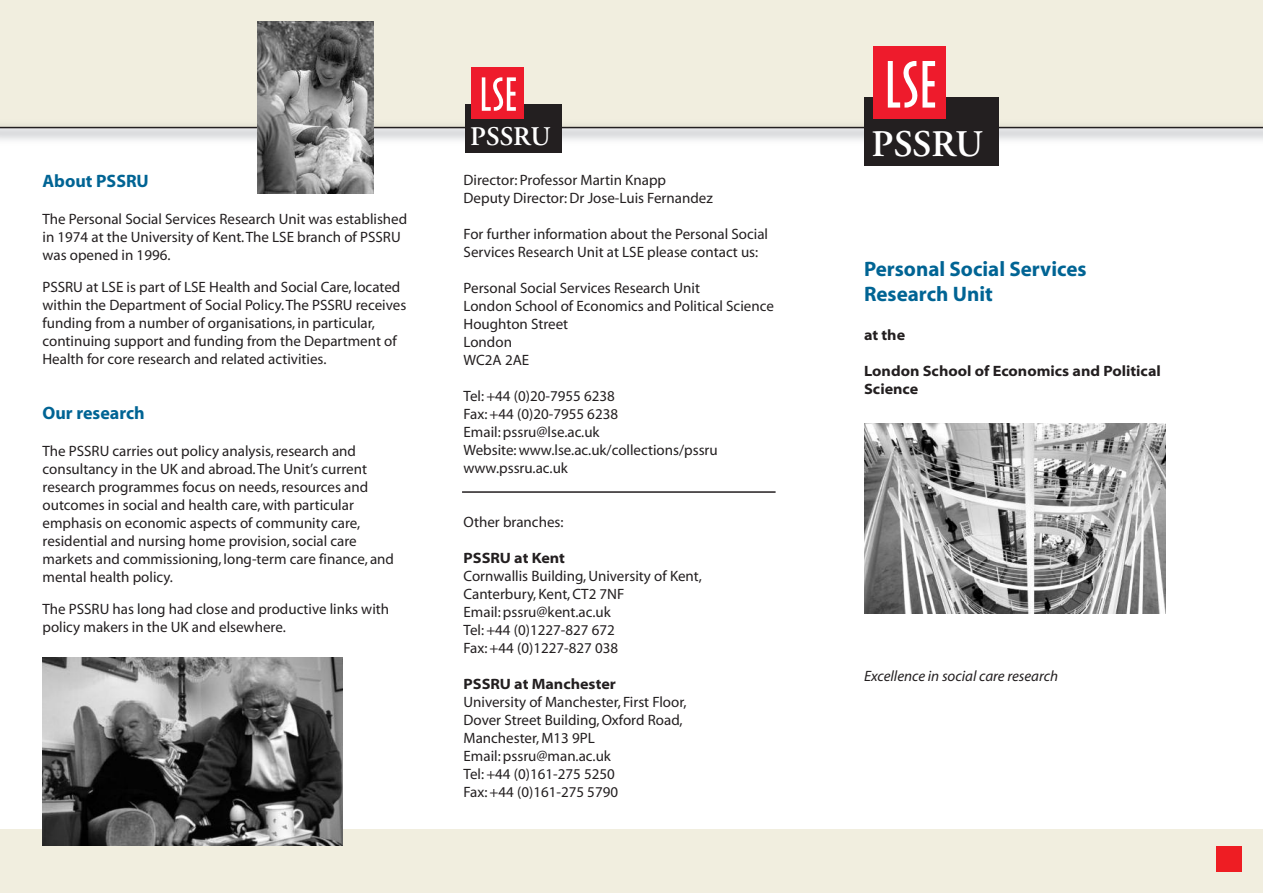
<style>
.page{position:relative;width:1263px;height:893px;background:#fff}
.page>*{position:absolute;margin:0;border:0;box-sizing:border-box;transform-origin:0 0}
.t1{font:600 37.5px "Adobe Garamond";color:#fff}
.t2{font:600 26.85px "Adobe Garamond";color:#fff}
.t3{font:21px/25.2px "Myriad MM.700.wt.600.wd";color:#006494}
.t4{font:18px "Myriad MM.700.wt.600.wd";color:#006494}
.t5{font:15px/18px "Myriad MM.400.wt.600.wd";color:#231f20}
.t6{font:15px/18px "Myriad MM.215.wt.700.wd";color:#231f20}
.t7{font:15px "Myriad MM It.400.wt.600.wd";color:#231f20}
</style>
<div class="page">
<div style="left:0;top:829px;width:1263px;height:64px;background:#f1eedf"></div>
<div style="left:0;top:0;width:1263px;height:128px;background:#f1eedf"></div>
<img style="left:0;top:128px;width:1263px;height:18px">
<img style="left:0;top:119px;width:1263px;height:8px">
<hr style="left:0;top:127px;width:1263px;height:1px;background:#231f20">
<div style="left:1216px;top:846px;width:26px;height:26px;background:#ee1d23"></div>
<div style="left:864px;top:98px;width:134px;height:68px;background:#231f20"></div>
<div style="left:874px;top:47px;width:72px;height:72px;background:#ee1b2c"></div>
<svg style="left:888px;top:61px;width:47px;height:47px"></svg>
<img style="left:43px;top:657px;width:300px;height:189px">
<img style="left:864px;top:423px;width:301px;height:190px">
<div style="left:465px;top:104px;width:96px;height:49px;background:#231f20"></div>
<div style="left:472px;top:67px;width:52px;height:52px;background:#ee1b2c"></div>
<svg style="left:482px;top:77px;width:34px;height:34px"></svg>
<hr style="left:462px;top:491px;width:314px;height:2px;background:#231f20">
<img style="left:257px;top:21px;width:116px;height:172px">
<p class="t4" style="left:43px;top:174px;width:108px">About PSSRU</p>
<p class="t5" style="left:43px;top:211px;width:366px">The Personal Social Services Research Unit was established in 1974 at the University of Kent.The LSE branch of PSSRU was opened in 1996.</p>
<p class="t5" style="left:43px;top:279px;width:365px">PSSRU at LSE is part of LSE Health and Social Care, located within the Department of Social Policy.The PSSRU receives funding from a number of organisations, in particular, continuing support and funding from the Department of Health for core research and related activities.</p>
<p class="t4" style="left:43px;top:406px;width:104px">Our research</p>
<p class="t5" style="left:43px;top:443px;width:353px">The PSSRU carries out policy analysis,research and consultancy in the UK and abroad.The Unit’s current research programmes focus on needs,resources and outcomes in social and health care,with particular emphasis on economic aspects of community care, residential and nursing home provision,social care markets and commissioning, long-term care finance, and mental health policy.</p>
<p class="t5" style="left:43px;top:601px;width:348px">The PSSRU has long had close and productive links with policy makers in the UK and elsewhere.</p>
<h2 class="t2" style="left:470px;top:126px;width:82px">PSSRU</h2>
<h1 class="t1" style="left:872px;top:129px;width:113px">PSSRU</h1>
<p class="t5" style="left:463px;top:172px;width:251px">Director: Professor Martin Knapp<br>Deputy Director:Dr Jose-Luis Fernandez</p>
<p class="t5" style="left:463px;top:226px;width:306px">For further information about the Personal Social<br>Services Research Unit at LSE please contact us:</p>
<p class="t5" style="left:463px;top:280px;width:312px">Personal Social Services Research Unit<br>London School of Economics and Political Science<br>Houghton Street<br>London<br>WC2A 2AE</p>
<p class="t5" style="left:463px;top:388px;width:256px">Tel:+44 (0)20-7955 6238<br>Fax:+44 (0)20-7955 6238<br>Email: pssru@lse.ac.uk<br>Website:www.lse.ac.uk/collections/pssru www.pssru.ac.uk</p>
<p class="t5" style="left:463px;top:514px;width:102px">Other branches:</p>
<p class="t6" style="left:463px;top:550px;width:103px">PSSRU at Kent</p>
<p class="t5" style="left:463px;top:568px;width:240px">Cornwallis Building,University of Kent,<br>Canterbury, Kent,CT2 7NF<br>Email: pssru@kent.ac.uk<br>Tel:+44 (0)1227-827 672<br>Fax:+44 (0)1227-827 038</p>
<p class="t6" style="left:463px;top:676px;width:154px">PSSRU at Manchester</p>
<p class="t5" style="left:463px;top:694px;width:224px">University of Manchester, First Floor,<br>Dover Street Building,Oxford Road,<br>Manchester, M13 9PL<br>Email: pssru@man.ac.uk<br>Tel:+44 (0)161-275 5250<br>Fax:+44 (0)161-275 5790</p>
<h3 class="t3" style="left:864px;top:258px;width:224px">Personal Social Services<br>Research Unit</h3>
<p class="t6" style="left:864px;top:327px;width:43px">at the</p>
<p class="t6" style="left:864px;top:363px;width:298px">London School of Economics and Political<br>Science</p>
<p class="t7" style="left:864px;top:670px;width:196px">Excellence in social care research</p>
</div>
